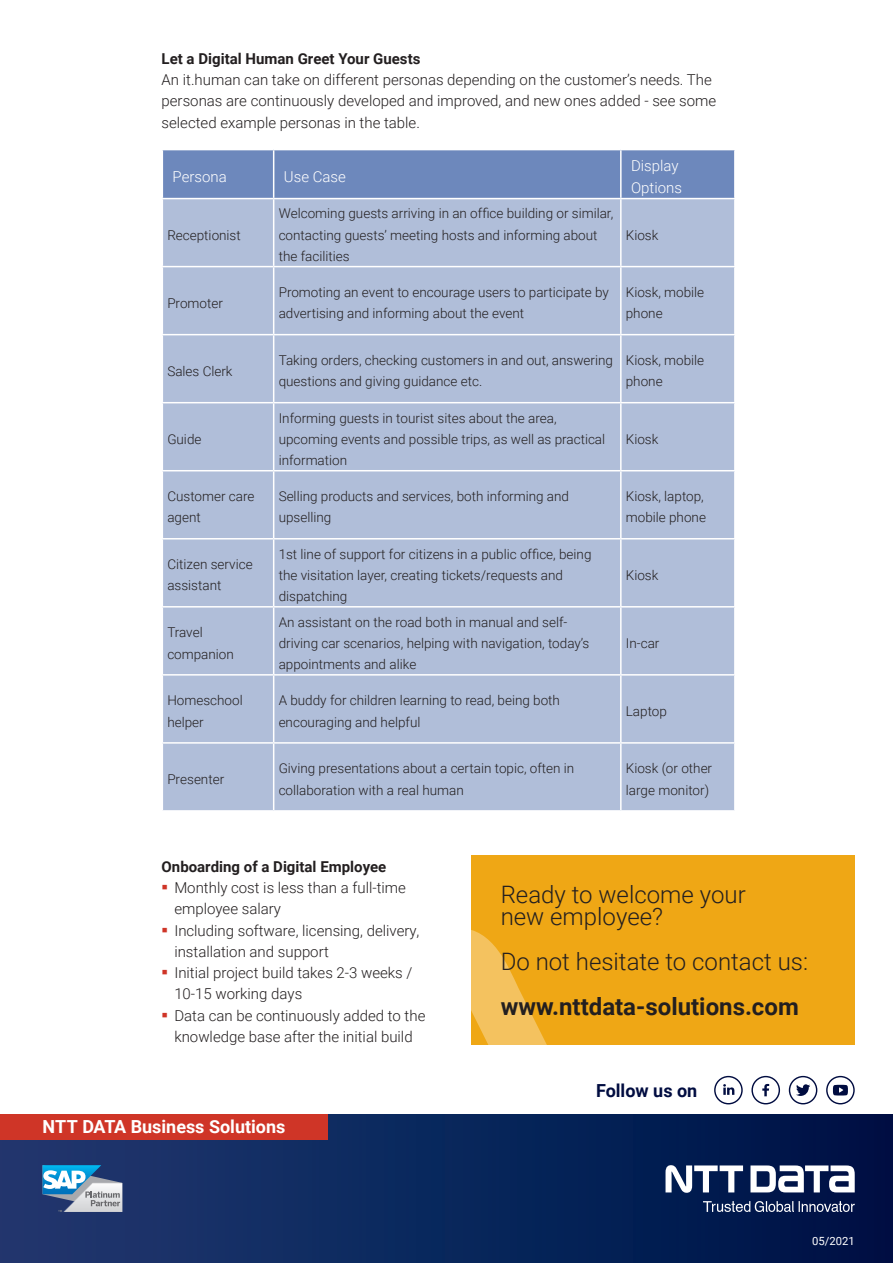
<style>
.page{position:relative;width:893px;height:1263px;background:#fff}
.page>*{position:absolute;margin:0;border:0;box-sizing:border-box;transform-origin:0 0}
.t1{font:900 34.95px "Roboto";color:#cf3527;scale:.43 1}
.NTT_CTA_light_15pt{font:300 24px "Roboto";color:#231f20}
.NTT_CTA_light_15pt-2{font:700 24px "Roboto";color:#231f20}
.t2{font:700 18px "Roboto";color:#fff}
.t3{font:700 18px "Roboto";color:#000c40}
._07_Copy_grid_10pt{font:300 15px/21.3px "Roboto";color:#231f20}
._05_Headline_H2_grid{font:700 15px "Roboto";color:#231f20}
.Table_tekst{font:300 15px/21.3px "Roboto";color:#fff}
.Table_tekst-2{font:300 13.5px/21.3px "Roboto";color:#231f20}
.t4{font:11.25px "Roboto";color:#fff}
</style>
<div class="page">
<div style="left:0;top:1114px;width:893px;height:149px;background:linear-gradient(to right,#1f3970,#001246)"></div>
<div style="left:0;top:1114px;width:327px;height:26px;background:#cf3527"></div>
<svg style="left:750px;top:1165px;width:105px;height:27px"></svg>
<svg style="left:665px;top:1165px;width:78px;height:28px"></svg>
<svg style="left:703px;top:1201px;width:152px;height:11px;background:#4d5b80"></svg>
<div style="left:751px;top:1076px;width:29px;height:28px;border:1px solid #000c40;border-radius:50%"></div>
<svg style="left:762px;top:1084px;width:7px;height:12px"></svg>
<div style="left:714px;top:1076px;width:29px;height:28px;border:1px solid #000c40;border-radius:50%"></div>
<svg style="left:723px;top:1084px;width:11px;height:11px"></svg>
<svg style="left:796px;top:1084px;width:14px;height:12px"></svg>
<div style="left:789px;top:1076px;width:28px;height:28px;border:1px solid #000c40;border-radius:50%"></div>
<div style="left:471px;top:856px;width:384px;height:189px;background:#efa715"></div>
<svg style="left:471px;top:930px;width:76px;height:115px"></svg>
<svg style="left:43px;top:1165px;width:79px;height:47px"></svg>
<div style="left:163px;top:150px;width:571px;height:48px;background:#6d88bc"></div>
<div style="left:163px;top:199px;width:571px;height:611px;background:#b0bed9"></div>
<hr style="left:273px;top:199px;width:1px;height:67px;background:#fff">
<hr style="left:620px;top:199px;width:2px;height:67px;background:#fff">
<hr style="left:162px;top:266px;width:112px;height:1px;background:#fff">
<hr style="left:274px;top:266px;width:347px;height:1px;background:#fff">
<hr style="left:273px;top:267px;width:1px;height:67px;background:#fff">
<hr style="left:621px;top:266px;width:115px;height:1px;background:#fff">
<hr style="left:620px;top:267px;width:2px;height:67px;background:#fff">
<hr style="left:162px;top:334px;width:112px;height:1px;background:#fff">
<hr style="left:274px;top:334px;width:347px;height:1px;background:#fff">
<hr style="left:273px;top:335px;width:1px;height:67px;background:#fff">
<hr style="left:621px;top:334px;width:115px;height:1px;background:#fff">
<hr style="left:620px;top:335px;width:2px;height:67px;background:#fff">
<hr style="left:162px;top:402px;width:112px;height:1px;background:#fff">
<hr style="left:274px;top:402px;width:347px;height:1px;background:#fff">
<hr style="left:273px;top:403px;width:1px;height:67px;background:#fff">
<hr style="left:621px;top:402px;width:115px;height:1px;background:#fff">
<hr style="left:620px;top:403px;width:2px;height:67px;background:#fff">
<hr style="left:162px;top:470px;width:112px;height:1px;background:#fff">
<hr style="left:274px;top:470px;width:347px;height:1px;background:#fff">
<hr style="left:273px;top:471px;width:1px;height:67px;background:#fff">
<hr style="left:621px;top:470px;width:115px;height:1px;background:#fff">
<hr style="left:620px;top:471px;width:2px;height:67px;background:#fff">
<hr style="left:162px;top:538px;width:112px;height:1px;background:#fff">
<hr style="left:274px;top:538px;width:347px;height:1px;background:#fff">
<hr style="left:273px;top:539px;width:1px;height:67px;background:#fff">
<hr style="left:621px;top:538px;width:115px;height:1px;background:#fff">
<hr style="left:620px;top:539px;width:2px;height:67px;background:#fff">
<hr style="left:162px;top:606px;width:112px;height:1px;background:#fff">
<hr style="left:274px;top:606px;width:347px;height:1px;background:#fff">
<hr style="left:273px;top:607px;width:1px;height:67px;background:#fff">
<hr style="left:621px;top:606px;width:115px;height:1px;background:#fff">
<hr style="left:620px;top:607px;width:2px;height:67px;background:#fff">
<hr style="left:162px;top:674px;width:112px;height:2px;background:#fff">
<hr style="left:274px;top:674px;width:347px;height:2px;background:#fff">
<hr style="left:273px;top:676px;width:1px;height:66px;background:#fff">
<hr style="left:621px;top:674px;width:115px;height:2px;background:#fff">
<hr style="left:620px;top:676px;width:2px;height:66px;background:#fff">
<hr style="left:162px;top:742px;width:112px;height:2px;background:#fff">
<hr style="left:274px;top:742px;width:347px;height:2px;background:#fff">
<hr style="left:273px;top:744px;width:1px;height:66px;background:#fff">
<hr style="left:621px;top:742px;width:115px;height:2px;background:#fff">
<hr style="left:620px;top:744px;width:2px;height:66px;background:#fff">
<hr style="left:273px;top:150px;width:1px;height:48px;background:#fff">
<hr style="left:620px;top:150px;width:2px;height:48px;background:#fff">
<div style="left:826px;top:1076px;width:29px;height:28px;border:1px solid #000c40;border-radius:50%"></div>
<svg style="left:833px;top:1085px;width:15px;height:10px"></svg>
<p class="_05_Headline_H2_grid" style="left:162px;top:48px;width:260px">Let a Digital Human Greet Your Guests</p>
<p class="_07_Copy_grid_10pt" style="left:162px;top:69px;width:556px">An it.human can take on different personas depending on the customer’s needs. The personas are continuously developed and improved, and new ones added - see some selected example personas in the table.</p>
<p class="Table_tekst" style="left:173px;top:165px;width:56px">Persona</p>
<p class="Table_tekst" style="left:284px;top:165px;width:63px">Use Case</p>
<p class="Table_tekst" style="left:631px;top:155px;width:52px">Display<br>Options</p>
<p class="Table_tekst-2" style="left:167px;top:224px;width:75px">Receptionist</p>
<p class="Table_tekst-2" style="left:279px;top:202px;width:336px">Welcoming guests arriving in an office building or similar, contacting guests’ meeting hosts and informing about the facilities</p>
<p class="Table_tekst-2" style="left:626px;top:224px;width:34px">Kiosk</p>
<p class="Table_tekst-2" style="left:167px;top:292px;width:57px">Promoter</p>
<p class="Table_tekst-2" style="left:279px;top:281px;width:332px">Promoting an event to encourage users to participate by advertising and informing about the event</p>
<p class="Table_tekst-2" style="left:626px;top:281px;width:80px">Kiosk, mobile phone</p>
<p class="Table_tekst-2" style="left:167px;top:360px;width:67px">Sales Clerk</p>
<p class="Table_tekst-2" style="left:279px;top:349px;width:336px">Taking orders, checking customers in and out, answering questions and giving guidance etc.</p>
<p class="Table_tekst-2" style="left:626px;top:349px;width:80px">Kiosk, mobile phone</p>
<p class="Table_tekst-2" style="left:167px;top:428px;width:36px">Guide</p>
<p class="Table_tekst-2" style="left:279px;top:407px;width:328px">Informing guests in tourist sites about the area, upcoming events and possible trips, as well as practical information</p>
<p class="Table_tekst-2" style="left:626px;top:428px;width:34px">Kiosk</p>
<p class="Table_tekst-2" style="left:167px;top:485px;width:89px">Customer care agent</p>
<p class="Table_tekst-2" style="left:279px;top:485px;width:292px">Selling products and services, both informing and upselling</p>
<p class="Table_tekst-2" style="left:626px;top:485px;width:82px">Kiosk, laptop, mobile phone</p>
<p class="Table_tekst-2" style="left:167px;top:553px;width:87px">Citizen service assistant</p>
<p class="Table_tekst-2" style="left:279px;top:543px;width:314px">1st line of support for citizens in a public office, being the visitation layer, creating tickets/requests and dispatching</p>
<p class="Table_tekst-2" style="left:626px;top:564px;width:34px">Kiosk</p>
<p class="Table_tekst-2" style="left:167px;top:621px;width:68px">Travel companion</p>
<p class="Table_tekst-2" style="left:279px;top:611px;width:312px">An assistant on the road both in manual and self&shy;driving car scenarios, helping with navigation, today’s appointments and alike</p>
<p class="Table_tekst-2" style="left:626px;top:632px;width:35px">In-car</p>
<p class="Table_tekst-2" style="left:167px;top:689px;width:77px">Homeschool helper</p>
<p class="Table_tekst-2" style="left:279px;top:689px;width:283px">A buddy for children learning to read, being both encouraging and helpful</p>
<p class="Table_tekst-2" style="left:626px;top:700px;width:43px">Laptop</p>
<p class="Table_tekst-2" style="left:167px;top:768px;width:58px">Presenter</p>
<p class="Table_tekst-2" style="left:279px;top:757px;width:297px">Giving presentations about a certain topic, often in collaboration with a real human</p>
<p class="Table_tekst-2" style="left:626px;top:757px;width:88px">Kiosk (or other large monitor)</p>
<p class="_05_Headline_H2_grid" style="left:162px;top:856px;width:226px">Onboarding of a Digital Employee</p>
<p class="t1" style="left:162px;top:861px;width:17px">-</p>
<p class="_07_Copy_grid_10pt" style="left:174px;top:876px;width:233px">Monthly cost is less than a full-time employee salary</p>
<p class="t1" style="left:162px;top:904px;width:17px">-</p>
<p class="_07_Copy_grid_10pt" style="left:174px;top:919px;width:247px">Including software, licensing, delivery, installation and support</p>
<p class="t1" style="left:162px;top:946px;width:17px">-</p>
<p class="_07_Copy_grid_10pt" style="left:174px;top:961px;width:240px">Initial project build takes 2-3 weeks /<br>10-15 working days</p>
<p class="t1" style="left:162px;top:989px;width:17px">-</p>
<p class="_07_Copy_grid_10pt" style="left:174px;top:1004px;width:253px">Data can be continuously added to the knowledge base after the initial build</p>
<h3 class="t2" style="left:43px;top:1114px;width:244px">NTT DATA Business Solutions</h3>
<p class="NTT_CTA_light_15pt" style="left:501px;top:877px;width:247px">Ready to welcome your</p>
<p class="NTT_CTA_light_15pt" style="left:501px;top:900px;width:164px">new employee?</p>
<p class="NTT_CTA_light_15pt" style="left:501px;top:945px;width:309px">Do not hesitate to contact us:</p>
<p class="NTT_CTA_light_15pt-2" style="left:501px;top:990px;width:300px">www.nttdata-solutions.com</p>
<p class="t3" style="left:596px;top:1077px;width:103px">Follow us on</p>
<p class="t4" style="left:812px;top:1233px;width:44px">05/2021</p>
</div>
